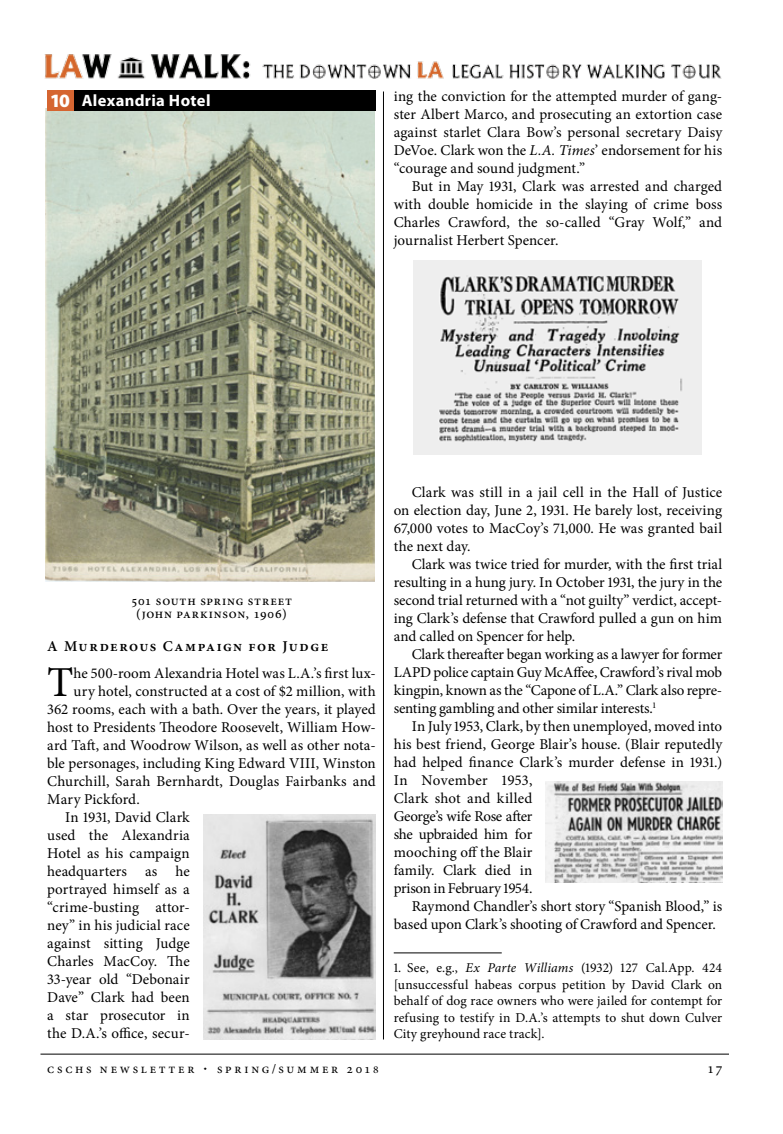
<style>
.page{position:relative;width:783px;height:1134px;background:#fff}
.page>*{position:absolute;margin:0;border:0;box-sizing:border-box;transform-origin:0 0}
.LawWalk_Min_drop_cap{font:42.75px "Minion Pro";color:#000}
.Minion_text{font:900 18.9px "Myriad Pro";color:#fff}
.Law_Walk_Header_Bar{font:700 16.5px "Myriad Pro";letter-spacing:.02em;color:#fff}
.Minion_text-2{font:15px/18px "Minion Pro";letter-spacing:-.005em;color:#000;text-align:justify}
.LawWalk_Min_drop_cap-2{font:15px "Minion Pro";color:#000}
.Sub_A_-_LawWalk{font:600 15px "Minion Pro";letter-spacing:.095em;color:#000}
.Minion_text_Endnotes{font:13.5px/16.5px "Minion Pro";letter-spacing:.015em;color:#000;text-align:justify}
.Photo_caption_Law_Wa{font:500 13.5px/13.5px "Minion Pro";letter-spacing:.06em;color:#000;text-align:center}
.Minion_text_Endnotes-2{font:13.5px "Minion Pro";letter-spacing:.2em;color:#000}
.s1{font-style:italic}
.s2{font-family:"Goudy Std";font-size:20.25px}
.s3{font-size:10.5px}
</style>
<div class="page">
<hr style="left:40px;top:1054px;width:689px;height:1px;background:#000">
<img style="left:44px;top:54px;width:678px;height:25px">
<hr style="left:383px;top:92px;width:1px;height:948px;background:#000">
<img style="left:46px;top:108px;width:328px;height:473px">
<div style="left:47px;top:90px;width:329px;height:21px;background:#000"></div>
<div style="left:47px;top:90px;width:27px;height:21px;background:#d56531"></div>
<hr style="left:394px;top:953px;width:108px;height:1px;background:#000">
<img style="left:546px;top:781px;width:176px;height:101px">
<img style="left:413px;top:260px;width:289px;height:195px">
<img style="left:203px;top:814px;width:173px;height:226px">
<p class="Minion_text" style="left:51px;top:90px;width:20px">10</p>
<p class="Law_Walk_Header_Bar" style="left:82px;top:90px;width:130px">Alexandria Hotel</p>
<p class="Minion_text-2" style="left:394px;top:87px;width:330px">ing the conviction for the attempted murder of gang&shy;ster Albert Marco, and prosecuting an extortion case against starlet Clara Bow’s personal secretary Daisy DeVoe. Clark won the <span class="s1">L.A. Times</span>’ endorsement for his “courage and sound judgment.”</p>
<p class="Minion_text-2" style="left:394px;top:177px;width:330px;text-indent:18px">But in May 1931, Clark was arrested and charged with double homicide in the slaying of crime boss Charles Crawford, the so-called “Gray Wolf,” and journalist Herbert Spencer.</p>
<p class="Photo_caption_Law_Wa" style="left:131px;top:594px;width:162px">501 South Spring Street (John Parkinson, 1906)</p>
<p class="Sub_A_-_LawWalk" style="left:47px;top:637px;width:283px">A Murderous Campaign for Judge</p>
<p class="LawWalk_Min_drop_cap" style="left:47px;top:654px;width:28px">T</p>
<p class="LawWalk_Min_drop_cap-2" style="left:74px;top:663px;width:304px">he 500-room Alexandria Hotel was L.A.’s first lux-</p>
<p class="LawWalk_Min_drop_cap-2" style="left:74px;top:681px;width:304px">ury hotel, constructed at a cost of $2 million, with</p>
<p class="LawWalk_Min_drop_cap-2" style="left:47px;top:699px;width:330px">362 rooms, each with a bath. Over the years, it played</p>
<p class="LawWalk_Min_drop_cap-2" style="left:47px;top:717px;width:330px">host to Presidents Theodore Roosevelt, William How-</p>
<p class="LawWalk_Min_drop_cap-2" style="left:47px;top:735px;width:330px">ard Taft, and Woodrow Wilson, as well as other nota-</p>
<p class="LawWalk_Min_drop_cap-2" style="left:47px;top:753px;width:330px">ble personages, including King Edward VIII, Winston</p>
<p class="LawWalk_Min_drop_cap-2" style="left:47px;top:771px;width:330px">Churchill, Sarah Bernhardt, Douglas Fairbanks and</p>
<p class="LawWalk_Min_drop_cap-2" style="left:47px;top:789px;width:94px">Mary Pickford.</p>
<p class="Minion_text-2" style="left:47px;top:808px;width:144px;text-indent:18px">In 1931, David Clark used the Alexandria Hotel as his campaign headquarters as he portrayed himself as a “crime-busting attor&shy;ney” in his judicial race against sitting Judge Charles MacCoy. The 33-year old “Debonair Dave” Clark had been a star prosecutor in the D.A.’s office, secur-</p>
<p class="Minion_text-2" style="left:394px;top:483px;width:330px;text-indent:18px">Clark was still in a jail cell in the Hall of Justice on election day, June 2, 1931. He barely lost, receiving 67,000 votes to MacCoy’s 71,000. He was granted bail the next day.</p>
<p class="Minion_text-2" style="left:394px;top:555px;width:330px;text-indent:18px">Clark was twice tried for murder, with the first trial resulting in a hung jury. In October 1931, the jury in the second trial returned with a “not guilty” verdict, accept&shy;ing Clark’s defense that Crawford pulled a gun on him and called on Spencer for help.</p>
<p class="Minion_text-2" style="left:394px;top:645px;width:330px;text-indent:18px">Clark thereafter began working as a lawyer for former LAPD police captain Guy McAffee, Crawford’s rival mob kingpin, known as the “Capone of L.A.” Clark also repre&shy;senting gambling and other similar interests.<sup>1</sup></p>
<p class="Minion_text-2" style="left:394px;top:717px;width:330px;text-align:left;text-indent:18px">In July 1953, Clark, by then unemployed, moved into his best friend, George Blair’s house. (Blair reputedly had helped finance Clark’s murder defense in 1931.)<br>In November 1953,<br>Clark shot and killed<br>George’s wife Rose after<br>she upbraided him for<br>mooching off the Blair<br>family. Clark died in<br>prison in February 1954.</p>
<p class="Minion_text-2" style="left:394px;top:897px;width:330px;text-indent:18px">Raymond Chandler’s short story “Spanish Blood,” is based upon Clark’s shooting of Crawford and Spencer.</p>
<p class="Minion_text_Endnotes" style="left:394px;top:960px;width:330px">1. See, e.g., <span class="s1">Ex Parte Williams</span> (1932) 127 Cal.App. 424 [unsuccessful habeas corpus petition by David Clark on behalf of dog race owners who were jailed for contempt for refusing to testify in D.A.’s attempts to shut down Culver City greyhound race track].</p>
<p class="Minion_text_Endnotes-2" style="left:47px;top:1060px;width:333px">cschs newsletter <span class="s2">·</span> spring/summer 201<span class="s3">8</span></p>
<p class="Minion_text-2" style="left:708px;top:1059px;width:16px">17</p>
</div>
